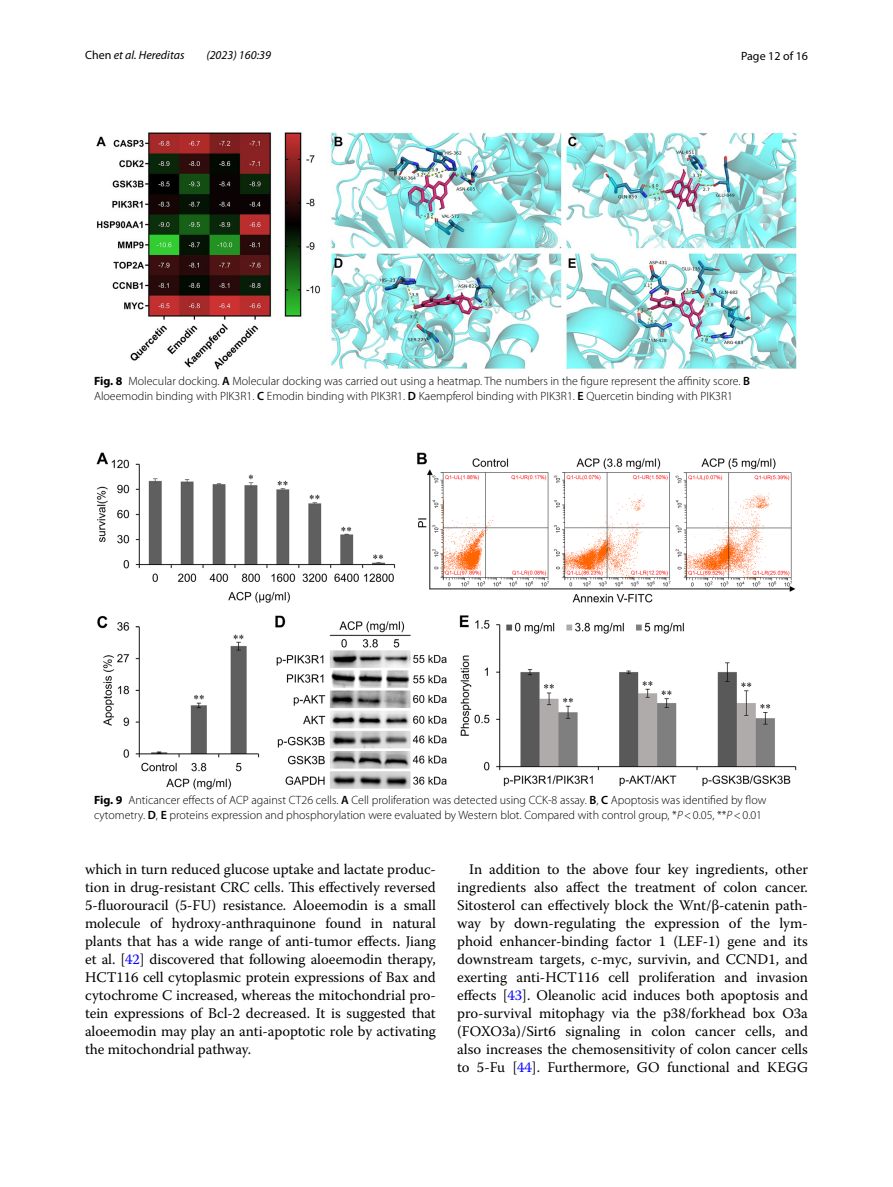
<style>
.page{position:relative;width:893px;height:1187px;background:#fff}
.page>*{position:absolute;margin:0;border:0;box-sizing:border-box;transform-origin:0 0}
.t1{font:14.7px/18px "Warnock Pro";letter-spacing:-.005em;color:#000;text-align:justify}
.t2{font:300 12px/15px "Myriad Pro";color:#000}
.t3{font:italic 12px "Myriad Pro";color:#000}
.t4{font:12px "Myriad Pro";color:#000}
.s1{font-style:normal}
.s2{font-weight:700}
.s3{font-weight:600}
.s4{font-style:italic}
.s5{color:#00f}
</style>
<div class="page">
<img style="left:96px;top:133px;width:701px;height:237px">
<img style="left:96px;top:452px;width:701px;height:337px">
<p class="t3" style="left:85px;top:48px;width:101px"><span class="s1">Chen</span> et al. Hereditas</p>
<p class="t3" style="left:206px;top:48px;width:66px">(2023) 160:39</p>
<p class="t4" style="left:741px;top:48px;width:68px">Page 12 of 16</p>
<p class="t2" style="left:94px;top:374px;width:658px"><span class="s2">Fig. 8</span> Molecular docking. <span class="s3">A</span> Molecular docking was carried out using a heatmap. The numbers in the figure represent the affinity score. <span class="s3">B<br></span>Aloeemodin binding with PIK3R1. <span class="s3">C</span> Emodin binding with PIK3R1. <span class="s3">D</span> Kaempferol binding with PIK3R1. <span class="s3">E</span> Quercetin binding with PIK3R1</p>
<p class="t2" style="left:94px;top:793px;width:674px"><span class="s2">Fig. 9</span> Anticancer effects of ACP against CT26 cells. <span class="s3">A</span> Cell proliferation was detected using CCK-8 assay. <span class="s3">B</span>, <span class="s3">C</span> Apoptosis was identified by flow cytometry. <span class="s3">D</span>, <span class="s3">E</span> proteins expression and phosphorylation were evaluated by Western blot. Compared with control group, *<span class="s4">P</span>&lt;0.05, **<span class="s4">P</span>&lt;0.01</p>
<p class="t1" style="left:85px;top:860px;width:352px">which in turn reduced glucose uptake and lactate produc&shy;tion in drug-resistant CRC cells. This effectively reversed 5-fluorouracil (5-FU) resistance. Aloeemodin is a small molecule of hydroxy-anthraquinone found in natural plants that has a wide range of anti-tumor effects. Jiang et al. [<span class="s5">42</span>] discovered that following aloeemodin therapy, HCT116 cell cytoplasmic protein expressions of Bax and cytochrome C increased, whereas the mitochondrial pro&shy;tein expressions of Bcl-2 decreased. It is suggested that aloeemodin may play an anti-apoptotic role by activating the mitochondrial pathway.</p>
<p class="t1" style="left:457px;top:860px;width:352px;text-indent:12px">In addition to the above four key ingredients, other ingredients also affect the treatment of colon cancer.<br>Sitosterol can effectively block the Wnt/β-catenin path&shy;way by down-regulating the expression of the lym&shy;phoid enhancer-binding factor 1 (LEF-1) gene and its downstream targets, c-myc, survivin, and CCND1, and exerting anti-HCT116 cell proliferation and invasion effects [<span class="s5">43</span>]. Oleanolic acid induces both apoptosis and pro-survival mitophagy via the p38/forkhead box O3a (FOXO3a)/Sirt6 signaling in colon cancer cells, and also increases the chemosensitivity of colon cancer cells to 5-Fu [<span class="s5">44</span>]. Furthermore, GO functional and KEGG</p>
</div>
